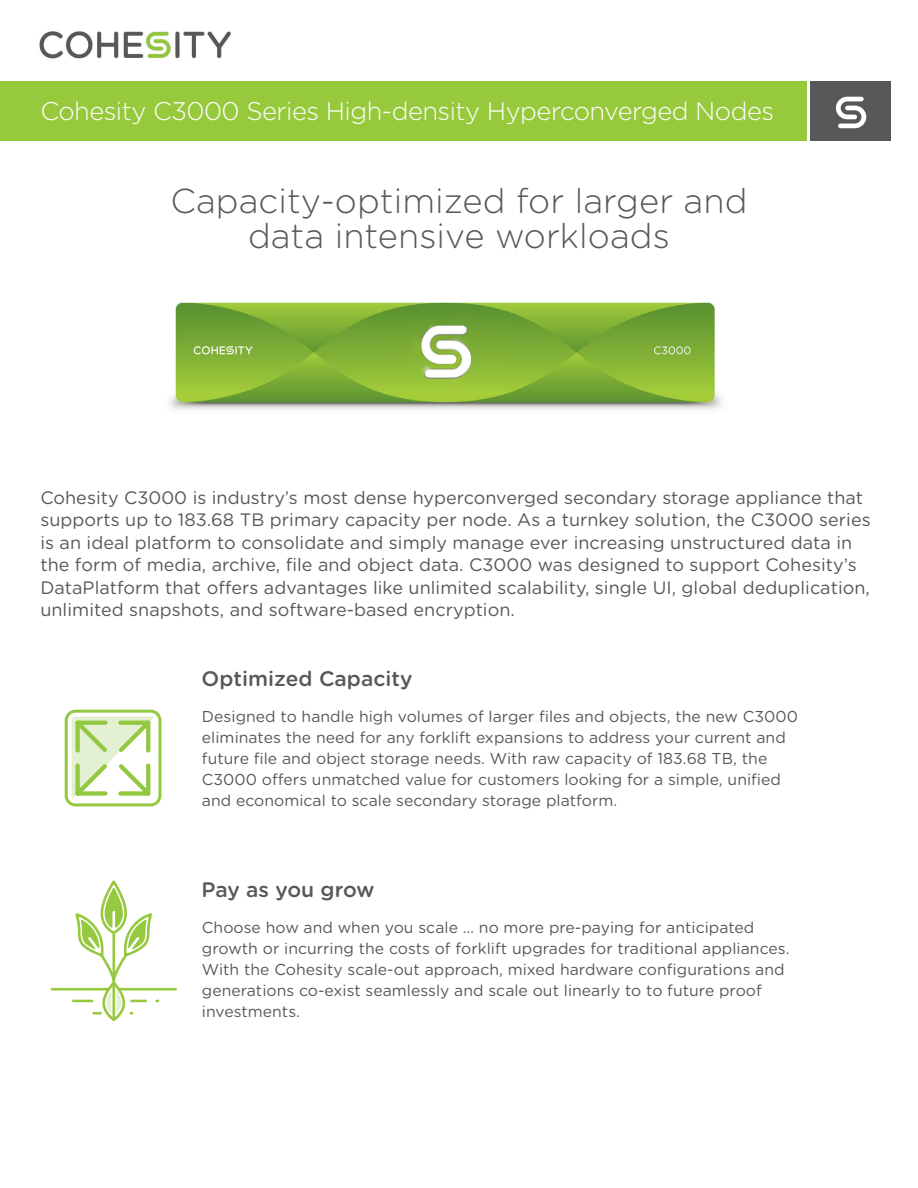
<style>
.page{position:relative;width:918px;height:1188px;background:#fff}
.page>*{position:absolute;margin:0;border:0;box-sizing:border-box;transform-origin:0 0}
.Section_Header_-_BLU{font:300 34.5px/34.5px "Gotham Rounded";color:#57585a;text-align:center}
.HEADLINE{font:300 25.5px "Gotham Rounded";letter-spacing:-.02em;color:#fff}
.Section_Header_-_BLU-2{font:500 21px "Gotham Rounded";color:#57585a}
.Section_Header_-_BLU-3{font:18px/22.5px "Gotham Rounded";color:#57585a}
.Section_Header_-_BLU-4{font:15.75px/21px "Gotham Rounded";color:#57585a}
</style>
<div class="page">
<div style="left:0;top:82px;width:806px;height:59px;background:#97c93c"></div>
<div style="left:811px;top:82px;width:80px;height:59px;background:#57585a"></div>
<svg style="left:836px;top:97px;width:30px;height:31px"></svg>
<hr style="left:51px;top:988px;width:58px;height:3px;background:#96c93f">
<hr style="left:118px;top:988px;width:59px;height:3px;background:#96c93f">
<hr style="left:72px;top:1000px;width:21px;height:2px;background:#96c93f">
<svg style="left:75px;top:880px;width:84px;height:141px"></svg>
<img style="left:169px;top:302px;width:553px;height:108px">
<div style="left:65px;top:710px;width:96px;height:96px;border:3px solid #93c840;border-radius:9px"></div>
<svg style="left:72px;top:717px;width:82px;height:81px"></svg>
<p class="HEADLINE" style="left:40px;top:94px;width:735px">Cohesity C3000 Series High-density Hyperconverged Nodes</p>
<p class="Section_Header_-_BLU" style="left:171px;top:182px;width:578px">Capacity-optimized for larger and data intensive workloads</p>
<p class="Section_Header_-_BLU-3" style="left:40px;top:485px;width:832px">Cohesity C3000 is industry’s most dense hyperconverged secondary storage appliance that supports up to 183.68 TB primary capacity per node. As a turnkey solution, the C3000 series is an ideal platform to consolidate and simply manage ever increasing unstructured data in the form of media, archive, file and object data. C3000 was designed to support Cohesity’s DataPlatform that offers advantages like unlimited scalability, single UI, global deduplication, unlimited snapshots, and software-based encryption.</p>
<p class="Section_Header_-_BLU-2" style="left:202px;top:664px;width:212px">Optimized Capacity</p>
<p class="Section_Header_-_BLU-4" style="left:202px;top:705px;width:597px">Designed to handle high volumes of larger files and objects, the new C3000 eliminates the need for any forklift expansions to address your current and future file and object storage needs. With raw capacity of 183.68 TB, the C3000 offers unmatched value for customers looking for a simple, unified and economical to scale secondary storage platform.</p>
<p class="Section_Header_-_BLU-2" style="left:202px;top:875px;width:174px">Pay as you grow</p>
<p class="Section_Header_-_BLU-4" style="left:202px;top:916px;width:589px">Choose how and when you scale … no more pre-paying for anticipated growth or incurring the costs of forklift upgrades for traditional appliances.<br>With the Cohesity scale-out approach, mixed hardware configurations and generations co-exist seamlessly and scale out linearly to to future proof investments.</p>
</div>
